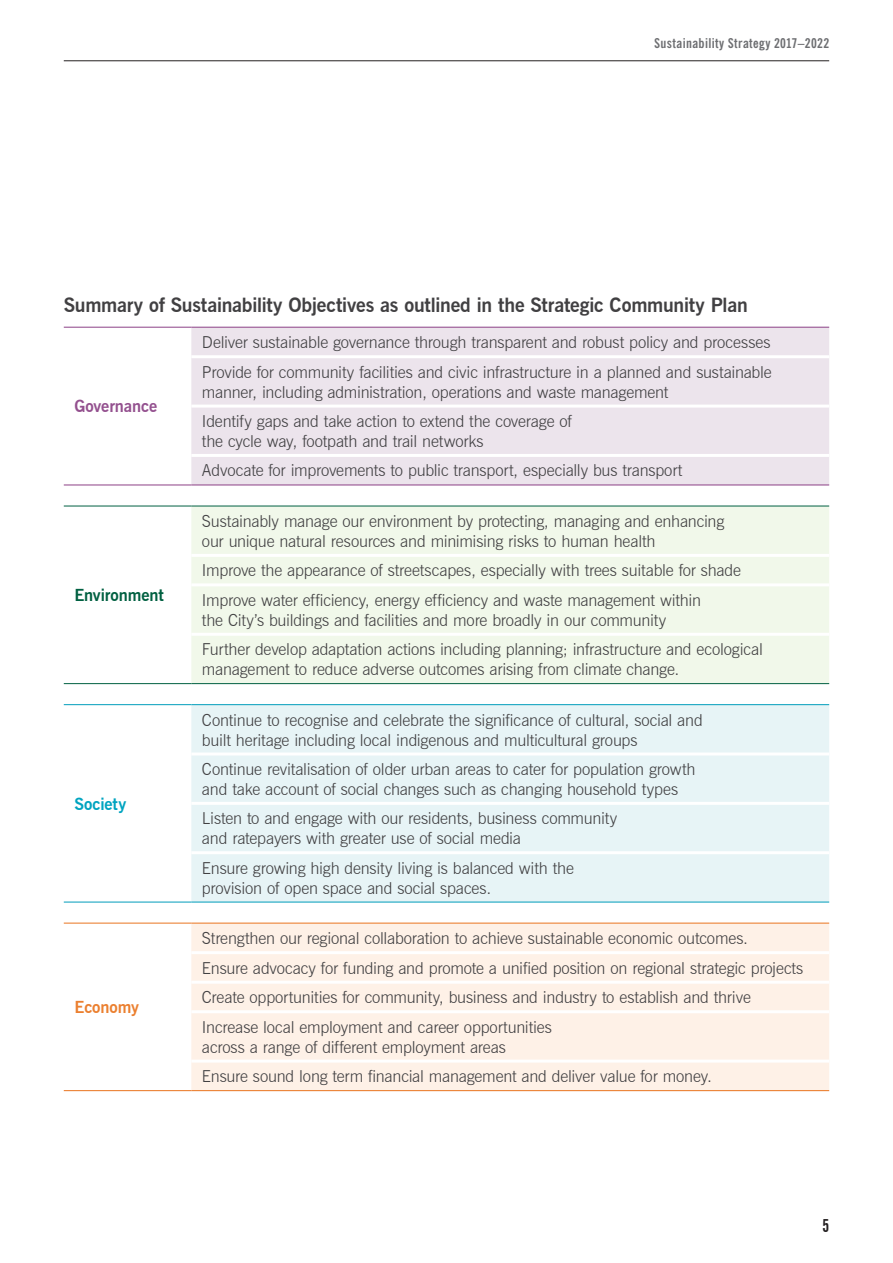
<style>
.page{position:relative;width:893px;height:1263px;background:#fff}
.page>*{position:absolute;margin:0;border:0;box-sizing:border-box;transform-origin:0 0}
.t1{font:700 19.5px "News Gothic BT";letter-spacing:-.01em;color:#414042}
.t2{font:700 extra-condensed 18px "News Gothic BT";color:#231f20}
.t3{font:300 16.5px/29.5px "News Gothic BT";letter-spacing:-.01em;color:#414042}
.t4{font:700 16.5px "News Gothic BT";letter-spacing:-.005em;color:#006041}
.t5{font:700 16.5px "News Gothic BT";letter-spacing:-.005em;color:#94518f}
.t6{font:700 16.5px "News Gothic BT";color:#00a4c0}
.t7{font:700 16.5px "News Gothic BT";letter-spacing:-.005em;color:#eb8030}
.t8{font:13.5px "News Gothic Bd Cn BT";letter-spacing:.03em;color:#6d6e71}
</style>
<div class="page">
<div style="left:191px;top:328px;width:638px;height:157px;background:#ece4ec"></div>
<div style="left:191px;top:507px;width:638px;height:176px;background:#f1f8ea"></div>
<div style="left:191px;top:705px;width:638px;height:197px;background:#e7f4f6"></div>
<div style="left:191px;top:924px;width:638px;height:166px;background:#fef1e7"></div>
<hr style="left:64px;top:506px;width:127px;height:1px;background:#006041">
<hr style="left:64px;top:683px;width:127px;height:1px;background:#006041">
<hr style="left:191px;top:506px;width:638px;height:1px;background:#006041">
<hr style="left:191px;top:683px;width:638px;height:1px;background:#006041">
<hr style="left:64px;top:923px;width:127px;height:1px;background:#e9741f">
<hr style="left:64px;top:1090px;width:127px;height:1px;background:#e9741f">
<hr style="left:191px;top:923px;width:638px;height:1px;background:#e9741f">
<hr style="left:191px;top:1090px;width:638px;height:1px;background:#e9741f">
<hr style="left:191px;top:355px;width:638px;height:3px;background:#fff">
<hr style="left:191px;top:405px;width:638px;height:3px;background:#fff">
<hr style="left:191px;top:454px;width:638px;height:3px;background:#fff">
<hr style="left:191px;top:554px;width:638px;height:3px;background:#fff">
<hr style="left:191px;top:583px;width:638px;height:3px;background:#fff">
<hr style="left:191px;top:633px;width:638px;height:3px;background:#fff">
<hr style="left:191px;top:752px;width:638px;height:3px;background:#fff">
<hr style="left:191px;top:802px;width:638px;height:3px;background:#fff">
<hr style="left:191px;top:851px;width:638px;height:3px;background:#fff">
<hr style="left:191px;top:951px;width:638px;height:3px;background:#fff">
<hr style="left:191px;top:981px;width:638px;height:3px;background:#fff">
<hr style="left:191px;top:1010px;width:638px;height:3px;background:#fff">
<hr style="left:191px;top:1059px;width:638px;height:3px;background:#fff">
<hr style="left:64px;top:327px;width:127px;height:1px;background:#8c4086">
<hr style="left:64px;top:485px;width:127px;height:1px;background:#8c4086">
<hr style="left:191px;top:327px;width:638px;height:1px;background:#8c4086">
<hr style="left:191px;top:485px;width:638px;height:1px;background:#8c4086">
<hr style="left:64px;top:704px;width:127px;height:1px;background:#009dbb">
<hr style="left:64px;top:902px;width:127px;height:1px;background:#009dbb">
<hr style="left:191px;top:704px;width:638px;height:1px;background:#009dbb">
<hr style="left:191px;top:902px;width:638px;height:1px;background:#009dbb">
<hr style="left:64px;top:61px;width:765px;height:1px;background:#231f20">
<p class="t8" style="left:654px;top:34px;width:176px">Sustainability Strategy 2017–2022</p>
<p class="t1" style="left:64px;top:294px;width:685px">Summary of Sustainability Objectives as outlined in the Strategic Community Plan</p>
<p class="t5" style="left:74px;top:396px;width:84px">Governance</p>
<p class="t4" style="left:74px;top:585px;width:91px">Environment</p>
<p class="t6" style="left:74px;top:794px;width:53px">Society</p>
<p class="t7" style="left:74px;top:997px;width:66px">Economy</p>
<p class="t3" style="left:202px;top:327px;width:571px">Deliver sustainable governance through transparent and robust policy and processes<br>Provide for community facilities and civic infrastructure in a planned and sustainable</p>
<p class="t3" style="left:202px;top:377px;width:468px">manner, including administration, operations and waste management<br>Identify gaps and take action to extend the coverage of</p>
<p class="t3" style="left:202px;top:426px;width:482px">the cycle way, footpath and trail networks<br>Advocate for improvements to public transport, especially bus transport</p>
<p class="t3" style="left:202px;top:511px;width:524px;line-height:19.8px">Sustainably manage our environment by protecting, managing and enhancing our unique natural resources and minimising risks to human health</p>
<p class="t3" style="left:202px;top:556px;width:540px">Improve the appearance of streetscapes, especially with trees suitable for shade<br>Improve water efficiency, energy efficiency and waste management within</p>
<p class="t3" style="left:202px;top:605px;width:562px">the City’s buildings and facilities and more broadly in our community<br>Further develop adaptation actions including planning; infrastructure and ecological</p>
<p class="t3" style="left:202px;top:654px;width:479px">management to reduce adverse outcomes arising from climate change.</p>
<p class="t3" style="left:202px;top:710px;width:502px;line-height:19.8px">Continue to recognise and celebrate the significance of cultural, social and built heritage including local indigenous and multicultural groups</p>
<p class="t3" style="left:202px;top:759px;width:495px;line-height:19.8px">Continue revitalisation of older urban areas to cater for population growth and take account of social changes such as changing household types</p>
<p class="t3" style="left:202px;top:809px;width:417px;line-height:19.8px">Listen to and engage with our residents, business community and ratepayers with greater use of social media</p>
<p class="t3" style="left:202px;top:858px;width:373px;line-height:19.8px">Ensure growing high density living is balanced with the provision of open space and social spaces.</p>
<p class="t3" style="left:202px;top:923px;width:603px">Strengthen our regional collaboration to achieve sustainable economic outcomes.<br>Ensure advocacy for funding and promote a unified position on regional strategic projects Create opportunities for community, business and industry to establish and thrive Increase local employment and career opportunities</p>
<p class="t3" style="left:202px;top:1032px;width:511px">across a range of different employment areas<br>Ensure sound long term financial management and deliver value for money.</p>
<p class="t2" style="left:822px;top:1215px;width:9px">5</p>
</div>
